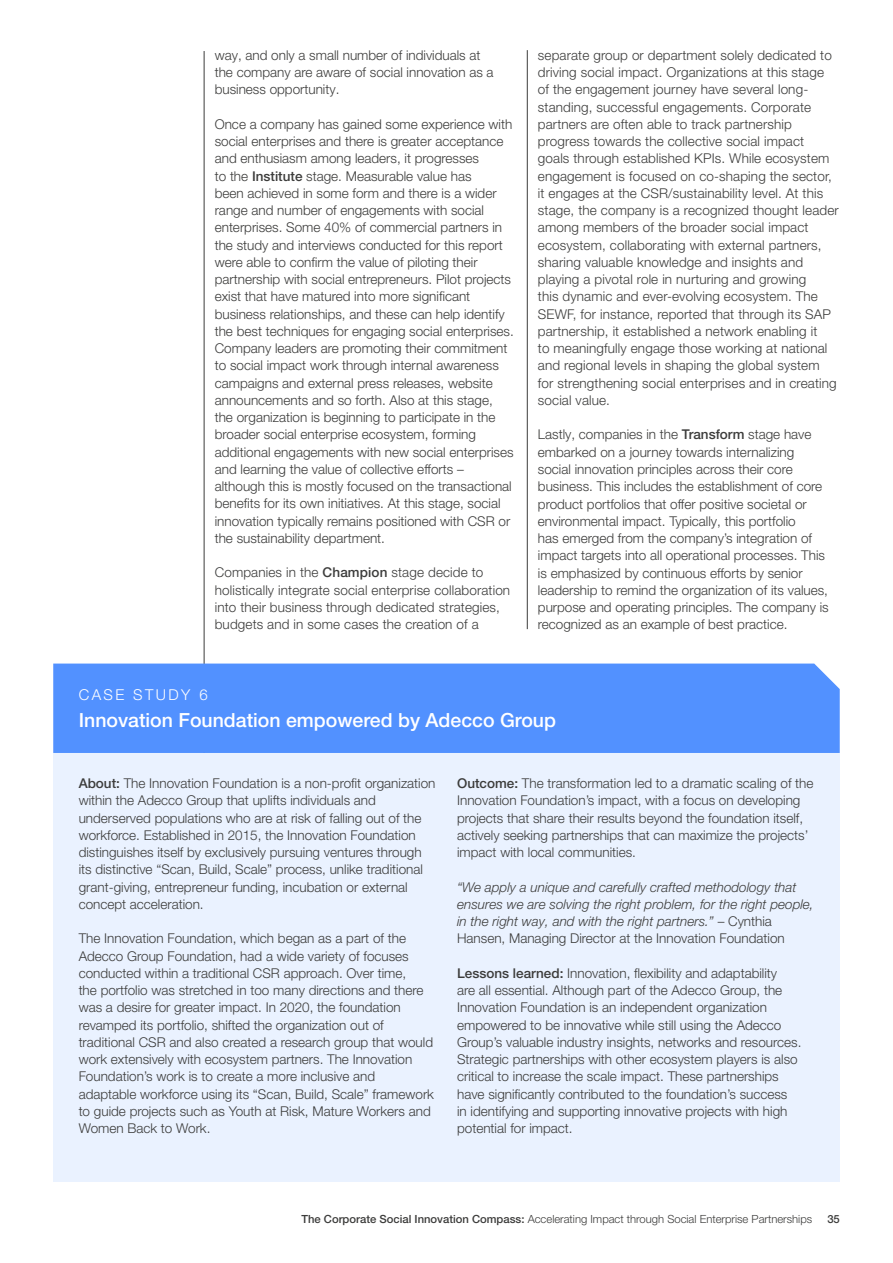
<style>
.page{position:relative;width:893px;height:1263px;background:#fff}
.page>*{position:absolute;margin:0;border:0;box-sizing:border-box;transform-origin:0 0}
.t1{font:500 19.5px "Helvetica Neue LT Pro";color:#fff}
.t2{font:300 15px "Helvetica Neue LT Pro";letter-spacing:.16em;color:#fff}
.t3{font:300 13.5px/17.2px "Helvetica Neue LT Pro";color:#3c3c3b}
.t4{font:italic 300 13.5px/17.2px "Helvetica Neue LT Pro";color:#3c3c3b}
.t5{font:300 11.25px "Helvetica Neue LT Pro";color:#3c3c3b}
.t6{font:500 11.25px "Helvetica Neue LT Pro";color:#3c3c3b}
.s1{font-weight:500}
.s2{font-style:normal}
</style>
<div class="page">
<hr style="left:204px;top:51px;width:1px;height:1130px;background:#3c3c3b">
<hr style="left:527px;top:50px;width:1px;height:579px;background:#3c3c3b">
<div style="left:53px;top:663px;width:787px;height:90px;background:#5291ff"></div>
<div style="left:53px;top:753px;width:787px;height:428px;background:#eaf2ff"></div>
<p class="t3" style="left:215px;top:46px;width:280px">way, and only a small number of individuals at the company are aware of social innovation as a business opportunity.</p>
<p class="t3" style="left:215px;top:115px;width:301px">Once a company has gained some experience with social enterprises and there is greater acceptance and enthusiasm among leaders, it progresses<br>to the <span class="s1">Institute</span> stage. Measurable value has<br>been achieved in some form and there is a wider range and number of engagements with social enterprises. Some 40% of commercial partners in the study and interviews conducted for this report were able to confirm the value of piloting their partnership with social entrepreneurs. Pilot projects exist that have matured into more significant business relationships, and these can help identify the best techniques for engaging social enterprises.<br>Company leaders are promoting their commitment to social impact work through internal awareness campaigns and external press releases, website announcements and so forth. Also at this stage, the organization is beginning to participate in the broader social enterprise ecosystem, forming additional engagements with new social enterprises and learning the value of collective efforts – although this is mostly focused on the transactional benefits for its own initiatives. At this stage, social innovation typically remains positioned with CSR or the sustainability department.</p>
<p class="t3" style="left:215px;top:564px;width:297px">Companies in the <span class="s1">Champion</span> stage decide to holistically integrate social enterprise collaboration into their business through dedicated strategies, budgets and in some cases the creation of a</p>
<p class="t3" style="left:538px;top:46px;width:302px">separate group or department solely dedicated to driving social impact. Organizations at this stage<br>of the engagement journey have several long&shy;standing, successful engagements. Corporate partners are often able to track partnership progress towards the collective social impact goals through established KPIs. While ecosystem engagement is focused on co-shaping the sector, it engages at the CSR/sustainability level. At this stage, the company is a recognized thought leader among members of the broader social impact ecosystem, collaborating with external partners, sharing valuable knowledge and insights and playing a pivotal role in nurturing and growing<br>this dynamic and ever-evolving ecosystem. The SEWF, for instance, reported that through its SAP partnership, it established a network enabling it<br>to meaningfully engage those working at national and regional levels in shaping the global system<br>for strengthening social enterprises and in creating social value.</p>
<p class="t3" style="left:538px;top:426px;width:292px">Lastly, companies in the <span class="s1">Transform</span> stage have embarked on a journey towards internalizing social innovation principles across their core business. This includes the establishment of core product portfolios that offer positive societal or environmental impact. Typically, this portfolio<br>has emerged from the company’s integration of impact targets into all operational processes. This is emphasized by continuous efforts by senior leadership to remind the organization of its values, purpose and operating principles. The company is recognized as an example of best practice.</p>
<p class="t2" style="left:79px;top:685px;width:130px">CASE STUDY 6</p>
<h1 class="t1" style="left:79px;top:709px;width:479px">Innovation Foundation empowered by Adecco Group</h1>
<p class="t3" style="left:79px;top:774px;width:358px"><span class="s1">About:</span> The Innovation Foundation is a non-profit organization within the Adecco Group that uplifts individuals and underserved populations who are at risk of falling out of the workforce. Established in 2015, the Innovation Foundation distinguishes itself by exclusively pursuing ventures through its distinctive “Scan, Build, Scale” process, unlike traditional grant-giving, entrepreneur funding, incubation or external concept acceleration.</p>
<p class="t3" style="left:79px;top:930px;width:357px">The Innovation Foundation, which began as a part of the Adecco Group Foundation, had a wide variety of focuses conducted within a traditional CSR approach. Over time,<br>the portfolio was stretched in too many directions and there was a desire for greater impact. In 2020, the foundation revamped its portfolio, shifted the organization out of traditional CSR and also created a research group that would work extensively with ecosystem partners. The Innovation Foundation’s work is to create a more inclusive and adaptable workforce using its “Scan, Build, Scale” framework to guide projects such as Youth at Risk, Mature Workers and Women Back to Work.</p>
<p class="t3" style="left:457px;top:774px;width:358px"><span class="s1">Outcome:</span> The transformation led to a dramatic scaling of the Innovation Foundation’s impact, with a focus on developing projects that share their results beyond the foundation itself, actively seeking partnerships that can maximize the projects’ impact with local communities.</p>
<p class="t4" style="left:457px;top:878px;width:358px">“We apply a unique and carefully crafted methodology that ensures we are solving the right problem, for the right people, in the right way, and with the right partners.” <span class="s2">– Cynthia Hansen, Managing Director at the Innovation Foundation</span></p>
<p class="t3" style="left:457px;top:964px;width:346px"><span class="s1">Lessons learned:</span> Innovation, flexibility and adaptability<br>are all essential. Although part of the Adecco Group, the Innovation Foundation is an independent organization empowered to be innovative while still using the Adecco Group’s valuable industry insights, networks and resources.<br>Strategic partnerships with other ecosystem players is also critical to increase the scale impact. These partnerships have significantly contributed to the foundation’s success<br>in identifying and supporting innovative projects with high potential for impact.</p>
<p class="t5" style="left:301px;top:1212px;width:512px"><span class="s1">The Corporate Social Innovation Compass:</span> Accelerating Impact through Social Enterprise Partnerships</p>
<p class="t6" style="left:827px;top:1212px;width:14px">35</p>
</div>
